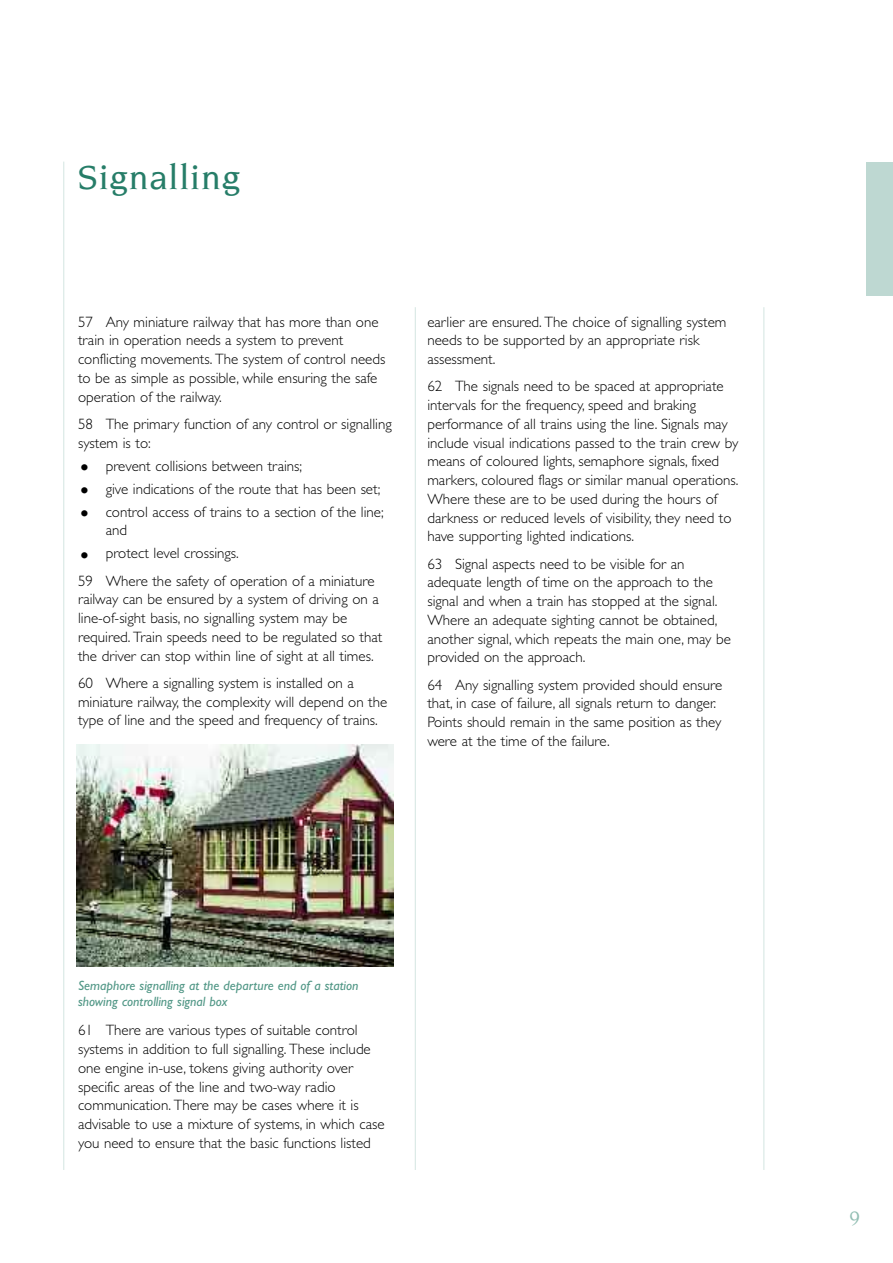
<style>
.page{position:relative;width:893px;height:1263px;background:#fff}
.page>*{position:absolute;margin:0;border:0;box-sizing:border-box;transform-origin:0 0}
.t1{font:500 36px "Novarese";letter-spacing:.025em;color:#267d68}
.t2{font:500 21px "Novarese";color:#92beb3}
.t3{font:300 15px/18.8px "Gill Sans";color:#000}
.t4{font:italic 13.5px/16.2px "Gill Sans";color:#519786}
.s1{font-size:25.5px}
</style>
<div class="page">
<div style="left:866px;top:162px;width:27px;height:133px;background:#bed8d2"></div>
<hr style="left:64px;top:162px;width:1px;height:1008px;background:#d4e5e1">
<hr style="left:415px;top:307px;width:1px;height:863px;background:#d4e5e1">
<hr style="left:764px;top:307px;width:1px;height:863px;background:#d4e5e1">
<img style="left:77px;top:745px;width:316px;height:222px">
<h1 class="t1" style="left:78px;top:163px;width:164px">Signalling</h1>
<p class="t3" style="left:78px;top:312px;width:309px">57 Any miniature railway that has more than one train in operation needs a system to prevent conflicting movements. The system of control needs to be as simple as possible, while ensuring the safe operation of the railway.</p>
<p class="t3" style="left:78px;top:414px;width:315px">58 The primary function of any control or signalling system is to:</p>
<p class="t3" style="left:78px;top:456px;width:226px"><span class="s1">•</span> prevent collisions between trains;</p>
<p class="t3" style="left:78px;top:479px;width:304px"><span class="s1">•</span> give indications of the route that has been set;</p>
<p class="t3" style="left:106px;top:502px;width:280px;text-indent:-28px"><span class="s1">•</span> control access of trains to a section of the line; and</p>
<p class="t3" style="left:78px;top:539px;width:298px;line-height:27.3px"><span class="s1">•</span> protect level crossings.<br>59 Where the safety of operation of a miniature</p>
<p class="t3" style="left:78px;top:590px;width:306px">railway can be ensured by a system of driving on a line-of-sight basis, no signalling system may be required. Train speeds need to be regulated so that the driver can stop within line of sight at all times.</p>
<p class="t3" style="left:78px;top:673px;width:311px">60 Where a signalling system is installed on a miniature railway, the complexity will depend on the type of line and the speed and frequency of trains.</p>
<p class="t3" style="left:427px;top:312px;width:301px">earlier are ensured. The choice of signalling system needs to be supported by an appropriate risk assessment.</p>
<p class="t3" style="left:427px;top:377px;width:313px">62 The signals need to be spaced at appropriate intervals for the frequency, speed and braking performance of all trains using the line. Signals may include visual indications passed to the train crew by means of coloured lights, semaphore signals, fixed markers, coloured flags or similar manual operations.<br>Where these are to be used during the hours of darkness or reduced levels of visibility, they need to have supporting lighted indications.</p>
<p class="t3" style="left:427px;top:554px;width:305px">63 Signal aspects need to be visible for an adequate length of time on the approach to the signal and when a train has stopped at the signal.<br>Where an adequate sighting cannot be obtained, another signal, which repeats the main one, may be provided on the approach.</p>
<p class="t3" style="left:427px;top:675px;width:296px">64 Any signalling system provided should ensure that, in case of failure, all signals return to danger.<br>Points should remain in the same position as they were at the time of the failure.</p>
<p class="t4" style="left:78px;top:977px;width:282px">Semaphore signalling at the departure end of a station showing controlling signal box</p>
<p class="t3" style="left:78px;top:1021px;width:308px">61 There are various types of suitable control systems in addition to full signalling. These include one engine in-use, tokens giving authority over specific areas of the line and two-way radio communication. There may be cases where it is advisable to use a mixture of systems, in which case you need to ensure that the basic functions listed</p>
<h2 class="t2" style="left:850px;top:1209px;width:12px">9</h2>
</div>
